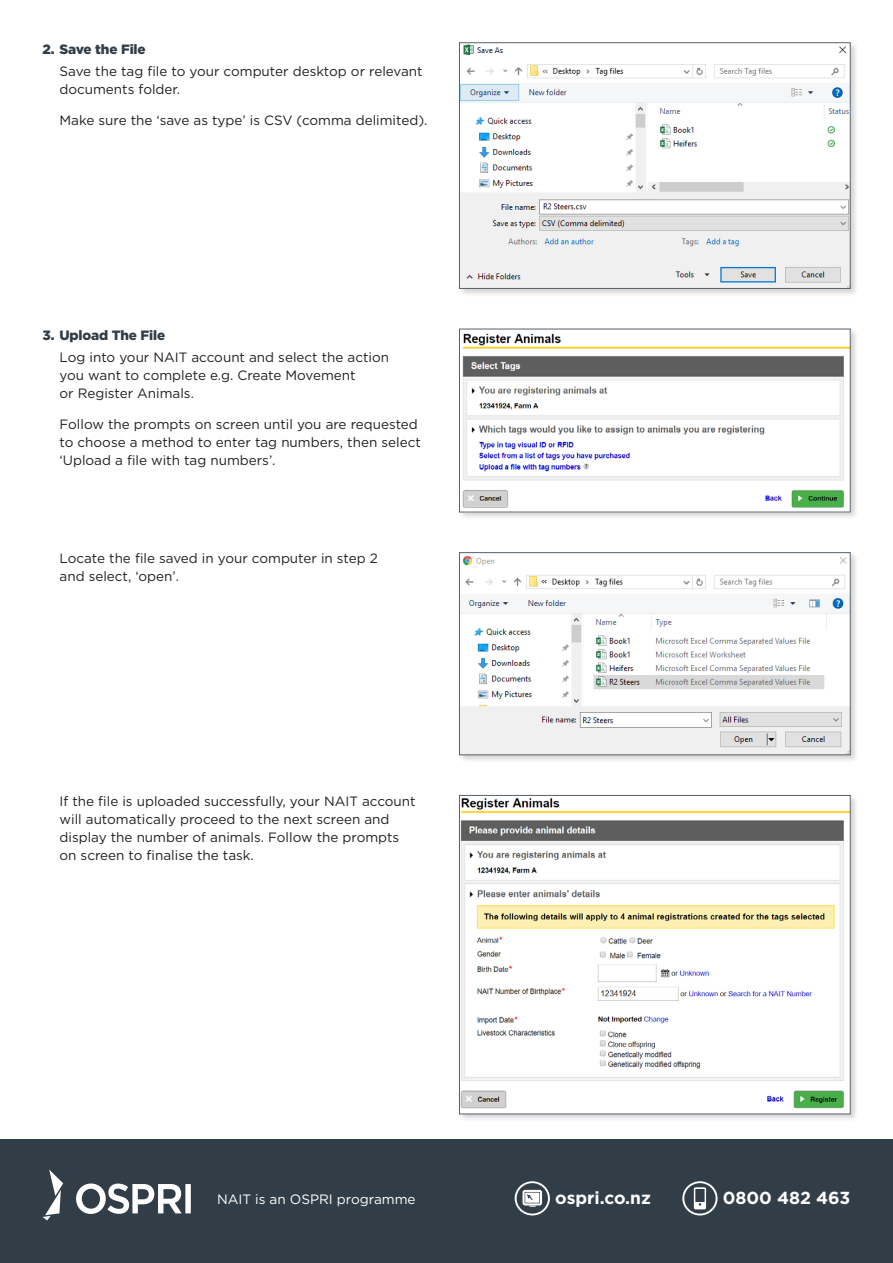
<style>
.page{position:relative;width:893px;height:1263px;background:#fff}
.page>*{position:absolute;margin:0;border:0;box-sizing:border-box;transform-origin:0 0}
.t1{font:700 17.4px "Gotham";color:#fff}
.BODY{font:13.5px/18px "Gotham";color:#231f20}
.SUB_SECTION_HEADING{font:900 13.5px "Gotham";letter-spacing:-.01em;color:#313e48}
.t2{font:13.5px "Gotham";color:#fff}
</style>
<div class="page">
<div style="left:0;top:1140px;width:893px;height:123px;background:#313e48"></div>
<svg style="left:515px;top:1181px;width:35px;height:34px"></svg>
<svg style="left:682px;top:1181px;width:36px;height:34px"></svg>
<svg style="left:43px;top:1169px;width:148px;height:51px"></svg>
<div style="left:458px;top:327px;width:401px;height:194px;background:#231f20;opacity:.2"></div>
<img style="left:461px;top:331px;width:387px;height:179px">
<div style="left:458px;top:551px;width:401px;height:212px;background:#231f20;opacity:.2"></div>
<img style="left:461px;top:554px;width:387px;height:199px">
<div style="left:459px;top:552px;width:391px;height:203px;border:1px solid #566169"></div>
<div style="left:458px;top:794px;width:401px;height:329px;background:#231f20;opacity:.2"></div>
<img style="left:461px;top:797px;width:387px;height:315px">
<div style="left:459px;top:795px;width:391px;height:319px;border:1px solid #566169"></div>
<div style="left:458px;top:41px;width:401px;height:256px;background:#231f20;opacity:.2"></div>
<img style="left:461px;top:45px;width:387px;height:242px">
<div style="left:459px;top:43px;width:391px;height:246px;border:1px solid #566169"></div>
<p class="SUB_SECTION_HEADING" style="left:43px;top:39px;width:105px">2. Save the File</p>
<p class="BODY" style="left:60px;top:62px;width:365px">Save the tag file to your computer desktop or relevant documents folder.</p>
<p class="BODY" style="left:60px;top:110px;width:369px">Make sure the ‘save as type’ is CSV (comma delimited).</p>
<p class="SUB_SECTION_HEADING" style="left:43px;top:326px;width:124px">3. Upload The File</p>
<p class="BODY" style="left:60px;top:348px;width:331px">Log into your NAIT account and select the action you want to complete e.g. Create Movement<br>or Register Animals.</p>
<p class="BODY" style="left:60px;top:415px;width:363px">Follow the prompts on screen until you are requested to choose a method to enter tag numbers, then select ‘Upload a file with tag numbers’.</p>
<p class="BODY" style="left:60px;top:549px;width:320px">Locate the file saved in your computer in step 2 and select, ‘open’.</p>
<p class="BODY" style="left:60px;top:792px;width:358px">If the file is uploaded successfully, your NAIT account will automatically proceed to the next screen and display the number of animals. Follow the prompts on screen to finalise the task.</p>
<p class="t2" style="left:217px;top:1191px;width:200px">NAIT is an OSPRI programme</p>
<p class="t1" style="left:555px;top:1187px;width:97px">ospri.co.nz</p>
<p class="t1" style="left:723px;top:1187px;width:129px">0800 482 463</p>
</div>
